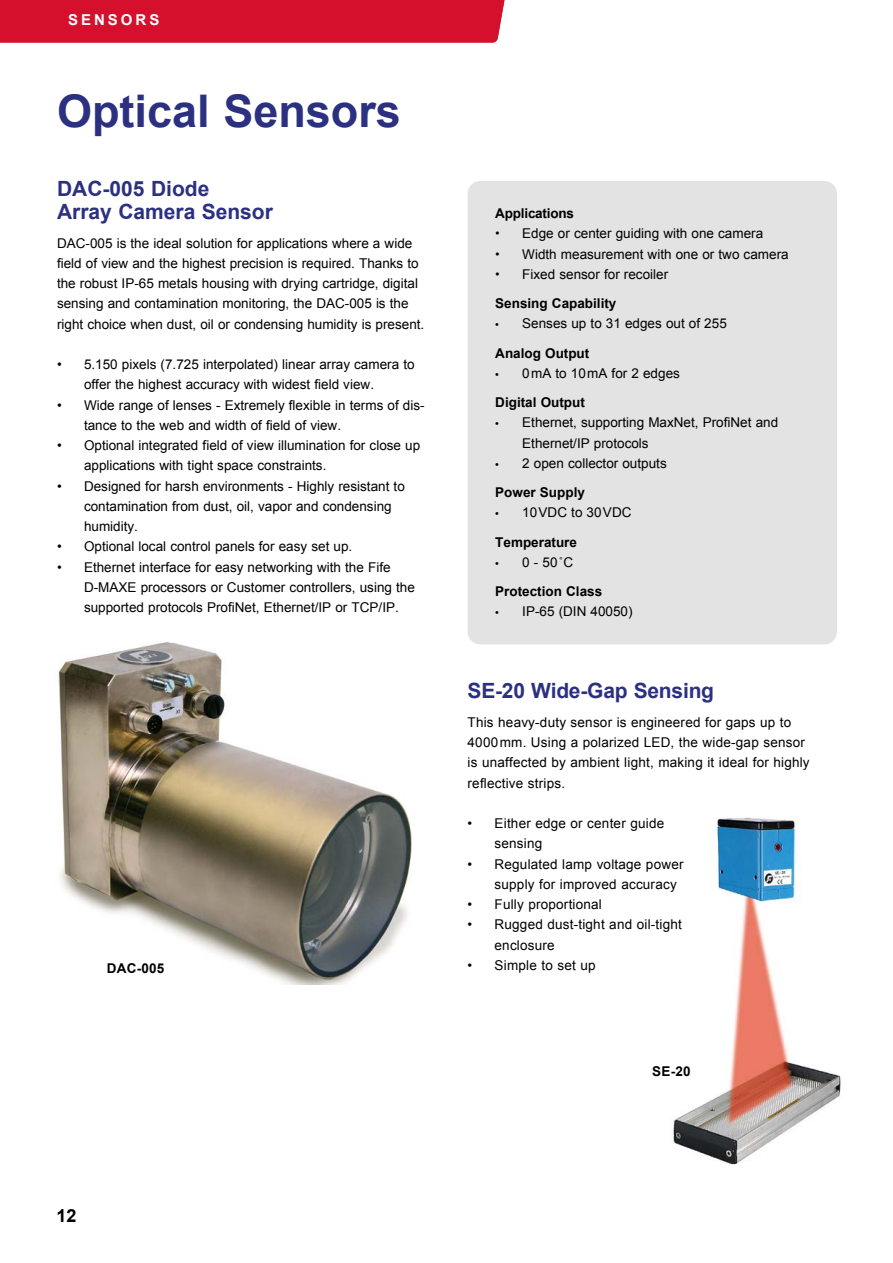
<style>
.page{position:relative;width:893px;height:1263px;background:#fff}
.page>*{position:absolute;margin:0;border:0;box-sizing:border-box;transform-origin:0 0}
.t1{font:700 45px "Arial";color:#2b3080}
.t2{font:700 21px/22.5px "Arial";color:#2b3080}
.t3{font:700 18px "Arial";color:#000}
.t4{font:700 15px "Arial";letter-spacing:.2em;color:#fff}
.t5{font:13.5px/20.2px "Arial";color:#000}
.t6{font:700 13.5px/29.2px "Arial";color:#000}
.s1{font-family:"Roboto";font-weight:500}
.s2{font-weight:700}
.s3{font-family:"Myriad Pro"}
.s4{font-family:"Myriad Pro";font-weight:400}
.s5{font-weight:400}
</style>
<div class="page">
<div style="left:0;top:0;width:505px;height:43px;background:#d5102d"></div>
<img style="left:58px;top:631px;width:438px;height:354px">
<img style="left:673px;top:817px;width:169px;height:347px">
<div style="left:468px;top:181px;width:369px;height:463px;background:#e3e3e3;border-radius:13px"></div>
<p class="t4" style="left:68px;top:10px;width:93px">SENSORS</p>
<h1 class="t1" style="left:57px;top:82px;width:345px">Optical Sensors</h1>
<h2 class="t2" style="left:57px;top:178px;width:217px">DAC-005 Diode<br>Array Camera Sensor</h2>
<p class="t5" style="left:57px;top:233px;width:369px">DAC-005 is the ideal solution for applications where a wide field of view and the highest precision is required. Thanks to the robust IP-65 metals housing with drying cartridge, digital sensing and contamination monitoring, the DAC‑005 is the right choice when dust, oil or condensing humidity is present.</p>
<p class="t5" style="left:84px;top:354px;width:332px;text-indent:-27px">• 5.150 pixels (7.725 interpolated) linear array camera to offer the highest accuracy with widest field view.</p>
<p class="t5" style="left:84px;top:395px;width:342px;text-indent:-27px">• Wide range of lenses - Extremely flexible in terms of dis&shy;tance to the web and width of field of view.</p>
<p class="t5" style="left:84px;top:435px;width:338px;text-indent:-27px">• Optional integrated field of view illumination for close up applications with tight space constraints.</p>
<p class="t5" style="left:84px;top:476px;width:322px;text-indent:-27px">• Designed for harsh environments - Highly resistant to contamination from dust, oil, vapor and condensing humidity.</p>
<p class="t5" style="left:57px;top:537px;width:297px">• Optional local control panels for easy set up.</p>
<p class="t5" style="left:84px;top:557px;width:332px;text-indent:-27px">• Ethernet interface for easy networking with the Fife<br>D-MAXE processors or Customer controllers, using the supported protocols ProfiNet, Ethernet/IP or TCP/IP.</p>
<p class="t6" style="left:107px;top:954px;width:59px">DAC-005</p>
<p class="t6" style="left:495px;top:199px;width:80px">Applications</p>
<p class="t5" style="left:495px;top:224px;width:269px"><span class="s1">•</span> Edge or center guiding with one camera</p>
<p class="t5" style="left:495px;top:244px;width:295px"><span class="s1">•</span> Width measurement with one or two camera</p>
<p class="t5" style="left:495px;top:260px;width:174px;line-height:29.2px"><span class="s1">•</span> Fixed sensor for recoiler<br><span class="s2">Sensing Capability</span></p>
<p class="t5" style="left:495px;top:309px;width:233px;line-height:29.2px"><span class="s3">•</span> Senses up to 31 edges out of 255<br><span class="s2">Analog Output</span></p>
<p class="t5" style="left:495px;top:359px;width:186px;line-height:29.2px"><span class="s3">•</span> 0mA to 10mA for 2 edges<br><span class="s2">Digital Output</span></p>
<p class="t5" style="left:522px;top:413px;width:257px;text-indent:-27px"><span class="s3">•</span> Ethernet, supporting MaxNet, ProfiNet and<br>Ethernet/IP protocols</p>
<p class="t5" style="left:495px;top:449px;width:173px;line-height:29.2px"><span class="s3">•</span> 2 open collector outputs<br><span class="s2">Power Supply</span></p>
<p class="t5" style="left:495px;top:498px;width:138px;line-height:29.2px"><span class="s3">•</span> 10VDC to 30VDC<br><span class="s2">Temperature</span></p>
<p class="t6" style="left:495px;top:548px;width:108px"><span class="s4">•</span> <span class="s5">0 - 50˚C<br></span>Protection Class</p>
<p class="t5" style="left:495px;top:602px;width:139px"><span class="s3">•</span> IP-65 (DIN 40050)</p>
<h2 class="t2" style="left:468px;top:680px;width:248px">SE-20 Wide-Gap Sensing</h2>
<p class="t5" style="left:468px;top:712px;width:344px">This heavy-duty sensor is engineered for gaps up to 4000mm. Using a polarized LED, the wide-gap sensor is unaffected by ambient light, making it ideal for highly reflective strips.</p>
<p class="t5" style="left:495px;top:813px;width:171px;text-indent:-27px">• Either edge or center guide sensing</p>
<p class="t5" style="left:495px;top:854px;width:190px;text-indent:-27px">• Regulated lamp voltage power supply for improved accuracy</p>
<p class="t5" style="left:468px;top:894px;width:136px">• Fully proportional</p>
<p class="t5" style="left:495px;top:915px;width:189px;text-indent:-27px">• Rugged dust-tight and oil‑tight enclosure</p>
<p class="t5" style="left:468px;top:955px;width:129px">• Simple to set up</p>
<p class="t6" style="left:652px;top:1057px;width:40px">SE-20</p>
<h3 class="t3" style="left:57px;top:1204px;width:22px">12</h3>
</div>
